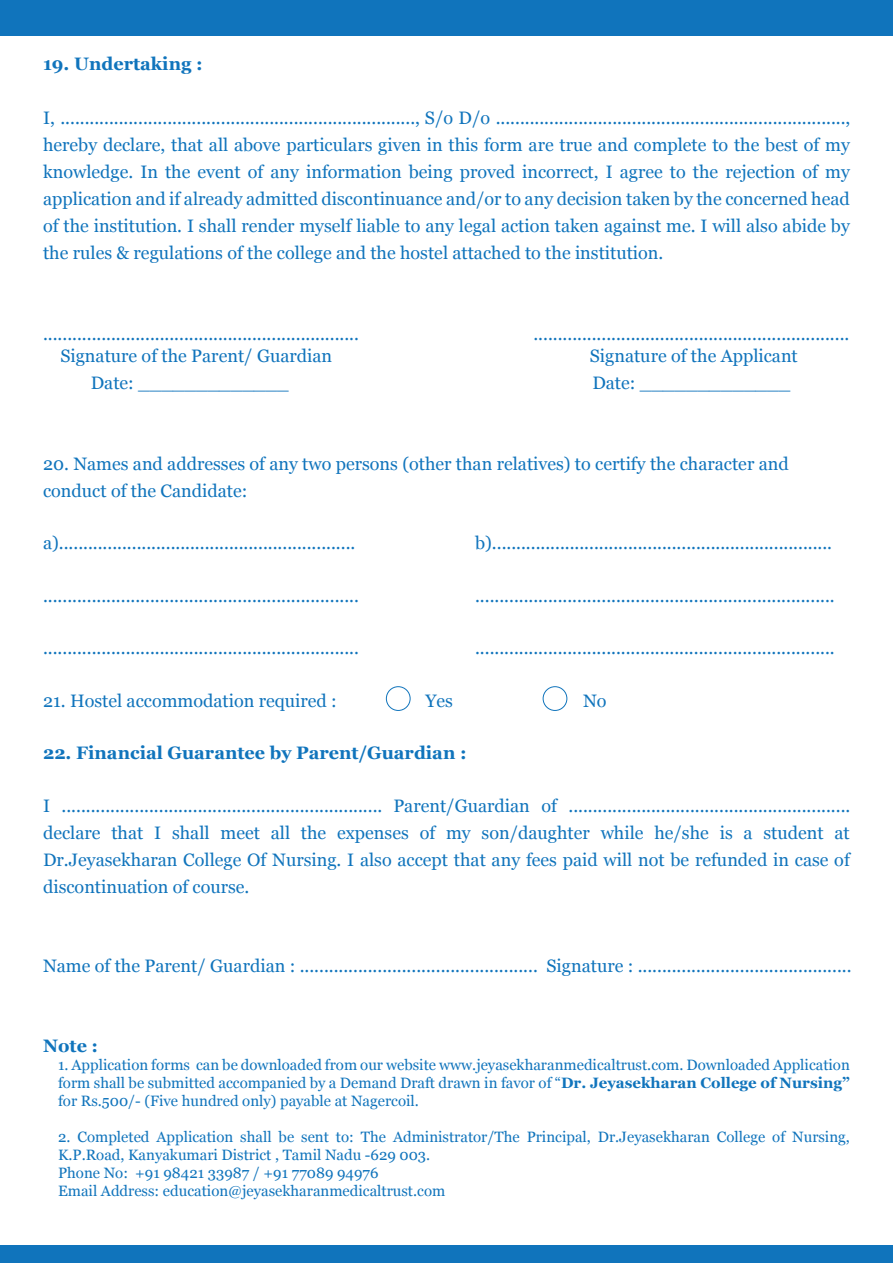
<style>
.page{position:relative;width:893px;height:1263px;background:#fff}
.page>*{position:absolute;margin:0;border:0;box-sizing:border-box;transform-origin:0 0}
.t1{font:18px/27px "Georgia";color:#1074bc;text-align:justify}
.t2{font:700 18px "Georgia";color:#1074bc}
.t3{font:15px/18px "Georgia";color:#1074bc;text-align:justify}
.s1{font-weight:700}
</style>
<div class="page">
<div style="left:0;top:1245px;width:893px;height:18px;background:#1074bc"></div>
<div style="left:0;top:0;width:893px;height:35px;background:#1074bc"></div>
<div style="left:386px;top:686px;width:24px;height:25px;border:1px solid #1074bc;border-radius:50%"></div>
<div style="left:543px;top:686px;width:24px;height:25px;border:1px solid #1074bc;border-radius:50%"></div>
<p class="t2" style="left:43px;top:50px;width:161px">19. Undertaking :</p>
<p class="t1" style="left:43px;top:104px;width:809px">I, ........................................................................., S/o D/o ........................................................................, hereby declare, that all above particulars given in this form are true and complete to the best of my knowledge. In the event of any information being proved incorrect, I agree to the rejection of my application and if already admitted discontinuance and/or to any decision taken by the concerned head of the institution. I shall render myself liable to any legal action taken against me. I will also abide by the rules &amp; regulations of the college and the hostel attached to the institution.</p>
<p class="t1" style="left:43px;top:320px;width:317px">.................................................................</p>
<p class="t1" style="left:533px;top:320px;width:317px">.................................................................</p>
<p class="t1" style="left:60px;top:341px;width:273px">Signature of the Parent/ Guardian</p>
<p class="t1" style="left:590px;top:341px;width:209px">Signature of the Applicant</p>
<p class="t1" style="left:91px;top:368px;width:199px">Date: _____________</p>
<p class="t1" style="left:592px;top:368px;width:199px">Date: _____________</p>
<p class="t1" style="left:43px;top:449px;width:747px">20. Names and addresses of any two persons (other than relatives) to certify the character and conduct of the Candidate:</p>
<p class="t1" style="left:43px;top:529px;width:314px">a).............................................................</p>
<p class="t1" style="left:475px;top:529px;width:359px">b)......................................................................</p>
<p class="t1" style="left:43px;top:581px;width:317px">.................................................................</p>
<p class="t1" style="left:475px;top:581px;width:361px">..........................................................................</p>
<p class="t1" style="left:43px;top:634px;width:317px">.................................................................</p>
<p class="t1" style="left:475px;top:634px;width:361px">..........................................................................</p>
<p class="t1" style="left:43px;top:686px;width:295px">21. Hostel accommodation required :</p>
<p class="t1" style="left:425px;top:686px;width:29px">Yes</p>
<p class="t1" style="left:583px;top:686px;width:25px">No</p>
<p class="t2" style="left:43px;top:739px;width:425px">22. Financial Guarantee by Parent/Guardian :</p>
<p class="t1" style="left:43px;top:791px;width:809px">I .................................................................. Parent/Guardian of .......................................................... declare that I shall meet all the expenses of my son/daughter while he/she is a student at Dr.Jeyasekharan College Of Nursing. I also accept that any fees paid will not be refunded in case of discontinuation of course.</p>
<p class="t1" style="left:43px;top:952px;width:810px">Name of the Parent/ Guardian : ................................................. Signature : ............................................</p>
<p class="t2" style="left:43px;top:1032px;width:57px">Note :</p>
<p class="t3" style="left:58px;top:1055px;width:793px">1. Application forms can be downloaded from our website www.jeyasekharanmedicaltrust.com. Downloaded Application form shall be submitted accompanied by a Demand Draft drawn in favor of “<span class="s1">Dr. Jeyasekharan College of Nursing” </span>for Rs.500/- (Five hundred only) payable at Nagercoil.</p>
<p class="t3" style="left:58px;top:1127px;width:793px;text-align:left">2. Completed Application shall be sent to: The Administrator/The Principal, Dr.Jeyasekharan College of Nursing, K.P.Road, Kanyakumari District , Tamil Nadu -629 003.<br>Phone No: +91 98421 33987 / +91 77089 94976<br>Email Address: education@jeyasekharanmedicaltrust.com</p>
</div>
